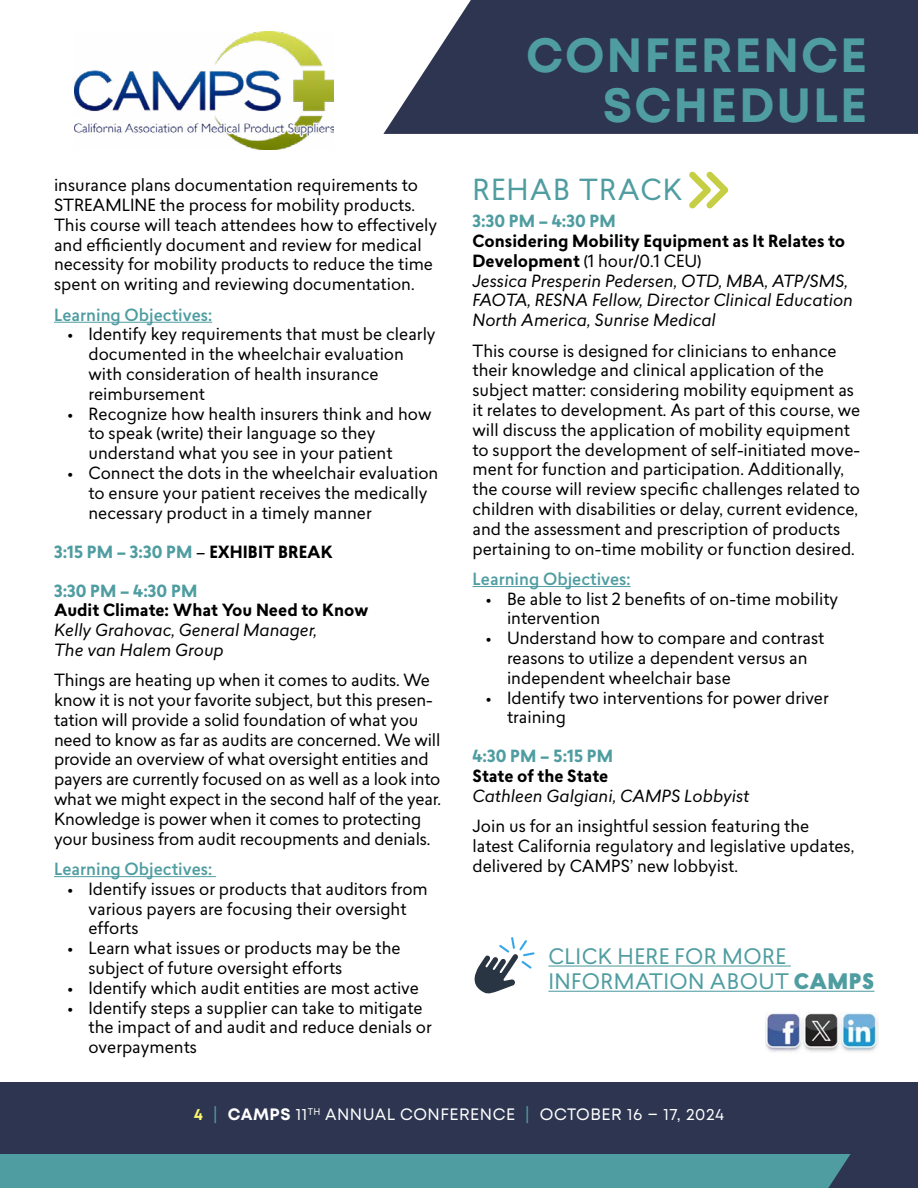
<style>
.page{position:relative;width:918px;height:1188px;background:#fff}
.page>*{position:absolute;margin:0;border:0;box-sizing:border-box;transform-origin:0 0}
.t1{font:700 48px/49.5px "Mont";letter-spacing:.04em;color:#4f9da1;text-align:right}
.t2{font:28.5px "Lasiver";letter-spacing:.04em;color:#4f9da1}
.t3{font:21px/25.2px "Lasiver";letter-spacing:.02em;color:#4f9da1}
.t4{font:16.5px/19.8px "Lasiver";color:#000}
.t5{font:italic 16.5px/19.8px "Lasiver";color:#000}
.t6{font:700 16.5px "Lasiver";color:#4f9da1}
.t7{font:500 16.5px "Lasiver";color:#4f9da1}
.t8{font:16.5px "Mont";letter-spacing:.03em;color:#fff}
.t9{font:700 16.5px "Lasiver";color:#000}
.s1{font-weight:400;color:#000}
.s2{color:#000}
.s3{font-weight:700;font-style:normal}
.s4{font-style:normal}
.s5{font-weight:900}
.s6{font-weight:700;color:#fbf66f}
.s7{color:#4f9da1}
.s8{font-weight:700}
</style>
<div class="page">
<div style="left:0;top:1138px;width:918px;height:50px;background:#4f9da1"></div>
<div style="left:0;top:1082px;width:918px;height:71px;background:#2d3550"></div>
<hr style="left:54px;top:322px;width:158px;height:1px;background:#4f9da1">
<hr style="left:54px;top:876px;width:162px;height:1px;background:#4f9da1">
<hr style="left:472px;top:586px;width:159px;height:1px;background:#4f9da1">
<svg style="left:383px;top:0;width:535px;height:134px;background:#3e455e"></svg>
<img style="left:75px;top:31px;width:258px;height:119px">
<svg style="left:828px;top:1153px;width:90px;height:35px;background:#314159"></svg>
<svg style="left:689px;top:171px;width:40px;height:37px"></svg>
<img style="left:766px;top:1013px;width:112px;height:39px">
<hr style="left:548px;top:966px;width:243px;height:1px;background:#4f9da1">
<hr style="left:548px;top:991px;width:326px;height:1px;background:#4f9da1">
<svg style="left:474px;top:937px;width:61px;height:57px"></svg>
<p class="t4" style="left:54px;top:175px;width:385px">insurance plans documentation requirements to STREAMLINE the process for mobility products.<br>This course will teach attendees how to effectively and efficiently document and review for medical necessity for mobility products to reduce the time spent on writing and reviewing documentation.</p>
<p class="t7" style="left:54px;top:303px;width:160px">Learning Objectives:</p>
<p class="t4" style="left:89px;top:324px;width:349px;text-indent:-21px">• Identify key requirements that must be clearly documented in the wheelchair evaluation with consideration of health insurance reimbursement</p>
<p class="t4" style="left:89px;top:403px;width:344px;text-indent:-21px">• Recognize how health insurers think and how to speak (write) their language so they understand what you see in your patient</p>
<p class="t4" style="left:89px;top:463px;width:351px;text-indent:-21px">• Connect the dots in the wheelchair evaluation to ensure your patient receives the medically necessary product in a timely manner</p>
<p class="t6" style="left:54px;top:540px;width:280px">3:15 PM – 3:30 PM <span class="s1">–</span> <span class="s2">EXHIBIT BREAK</span></p>
<p class="t6" style="left:54px;top:579px;width:145px">3:30 PM – 4:30 PM</p>
<p class="t9" style="left:54px;top:599px;width:316px">Audit Climate: What You Need to Know</p>
<p class="t5" style="left:54px;top:620px;width:264px">Kelly Grahovac, General Manager,<br>The van Halem Group</p>
<p class="t4" style="left:54px;top:670px;width:388px">Things are heating up when it comes to audits. We know it is not your favorite subject, but this presen&shy;tation will provide a solid foundation of what you need to know as far as audits are concerned. We will provide an overview of what oversight entities and payers are currently focused on as well as a look into what we might expect in the second half of the year.<br>Knowledge is power when it comes to protecting your business from audit recoupments and denials.</p>
<p class="t7" style="left:54px;top:857px;width:160px">Learning Objectives:</p>
<p class="t4" style="left:89px;top:879px;width:341px;text-indent:-21px">• Identify issues or products that auditors from various payers are focusing their oversight efforts</p>
<p class="t4" style="left:89px;top:938px;width:314px;text-indent:-21px">• Learn what issues or products may be the subject of future oversight efforts</p>
<p class="t4" style="left:67px;top:978px;width:353px">• Identify which audit entities are most active</p>
<p class="t4" style="left:89px;top:997px;width:345px;text-indent:-21px">• Identify steps a supplier can take to mitigate the impact of and audit and reduce denials or overpayments</p>
<h1 class="t1" style="left:526px;top:31px;width:342px">CONFERENCE<br>SCHEDULE</h1>
<h2 class="t2" style="left:472px;top:170px;width:211px">REHAB TRACK</h2>
<p class="t6" style="left:472px;top:209px;width:145px">3:30 PM – 4:30 PM</p>
<p class="t5" style="left:472px;top:231px;width:382px"><span class="s3">Considering Mobility Equipment as It Relates to Development</span> <span class="s4">(1 hour/0.1 CEU)<br></span>Jessica Presperin Pedersen, OTD, MBA, ATP/SMS, FAOTA, RESNA Fellow, Director Clinical Education North America, Sunrise Medical</p>
<p class="t4" style="left:472px;top:340px;width:389px">This course is designed for clinicians to enhance their knowledge and clinical application of the subject matter: considering mobility equipment as it relates to development. As part of this course, we will discuss the application of mobility equipment to support the development of self-initiated move&shy;ment for function and participation. Additionally, the course will review specific challenges related to children with disabilities or delay, current evidence, and the assessment and prescription of products pertaining to on-time mobility or function desired.</p>
<p class="t7" style="left:472px;top:567px;width:160px">Learning Objectives:</p>
<p class="t4" style="left:507px;top:589px;width:333px;text-indent:-21px">• Be able to list 2 benefits of on-time mobility intervention</p>
<p class="t4" style="left:507px;top:628px;width:319px;text-indent:-21px">• Understand how to compare and contrast reasons to utilize a dependent versus an independent wheelchair base</p>
<p class="t4" style="left:507px;top:688px;width:323px;text-indent:-21px">• Identify two interventions for power driver training</p>
<p class="t6" style="left:472px;top:745px;width:142px">4:30 PM – 5:15 PM</p>
<p class="t9" style="left:472px;top:764px;width:137px">State of the State</p>
<p class="t5" style="left:472px;top:786px;width:278px">Cathleen Galgiani, CAMPS Lobbyist</p>
<p class="t4" style="left:472px;top:816px;width:383px">Join us for an insightful session featuring the latest California regulatory and legislative updates, delivered by CAMPS’ new lobbyist.</p>
<p class="t3" style="left:548px;top:943px;width:328px">CLICK HERE FOR MORE<br>INFORMATION ABOUT <span class="s5">CAMPS</span></p>
<p class="t8" style="left:194px;top:1104px;width:532px"><span class="s6">4</span> <span class="s7">|</span> <span class="s8">CAMPS</span> 11<sup>TH</sup> ANNUAL CONFERENCE <span class="s7">|</span> OCTOBER 16 – 17, 2024</p>
</div>
